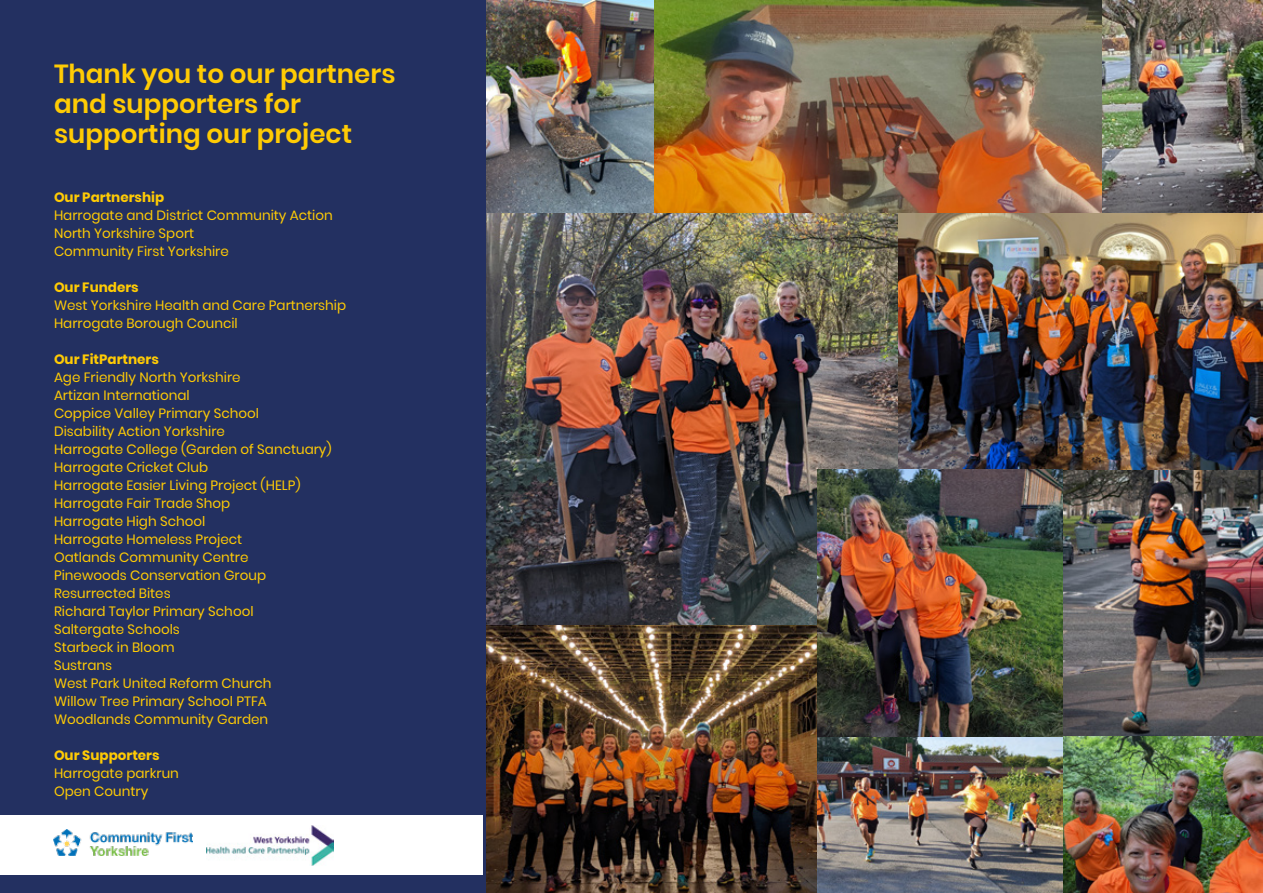
<style>
.page{position:relative;width:1263px;height:893px;background:#233061}
.page>*{position:absolute;margin:0;border:0;box-sizing:border-box;transform-origin:0 0}
.t1{font:600 26.1px/30.2px "Poppins";color:#ffcb04}
.t2{font:13.5px/18px "Poppins";color:#ffcb04}
.t3{font:700 13.5px "Poppins";color:#ffcb04}
</style>
<div class="page">
<img style="left:818px;top:470px;width:445px;height:423px">
<img style="left:487px;top:213px;width:411px;height:417px">
<img style="left:487px;top:626px;width:331px;height:267px">
<img style="left:898px;top:212px;width:365px;height:258px">
<img style="left:487px;top:0;width:169px;height:213px">
<img style="left:654px;top:0;width:609px;height:212px">
<div style="left:0;top:816px;width:482px;height:59px;background:#fff"></div>
<img style="left:206px;top:825px;width:128px;height:40px">
<img style="left:54px;top:830px;width:138px;height:26px">
<h1 class="t1" style="left:54px;top:59px;width:343px">Thank you to our partners and supporters for supporting our project</h1>
<p class="t3" style="left:54px;top:190px;width:112px">Our Partnership</p>
<p class="t2" style="left:54px;top:207px;width:280px">Harrogate and District Community Action<br>North Yorkshire Sport<br>Community First Yorkshire</p>
<p class="t3" style="left:54px;top:280px;width:86px">Our Funders</p>
<p class="t2" style="left:54px;top:297px;width:294px">West Yorkshire Health and Care Partnership<br>Harrogate Borough Council</p>
<p class="t3" style="left:54px;top:352px;width:106px">Our FitPartners</p>
<p class="t2" style="left:54px;top:369px;width:279px">Age Friendly North Yorkshire<br>Artizan International<br>Coppice Valley Primary School<br>Disability Action Yorkshire<br>Harrogate College (Garden of Sanctuary)<br>Harrogate Cricket Club<br>Harrogate Easier Living Project (HELP)<br>Harrogate Fair Trade Shop<br>Harrogate High School<br>Harrogate Homeless Project<br>Oatlands Community Centre<br>Pinewoods Conservation Group<br>Resurrected Bites<br>Richard Taylor Primary School<br>Saltergate Schools<br>Starbeck in Bloom<br>Sustrans<br>West Park United Reform Church<br>Willow Tree Primary School PTFA<br>Woodlands Community Garden</p>
<p class="t3" style="left:54px;top:748px;width:107px">Our Supporters</p>
<p class="t2" style="left:54px;top:765px;width:126px">Harrogate parkrun<br>Open Country</p>
</div>
